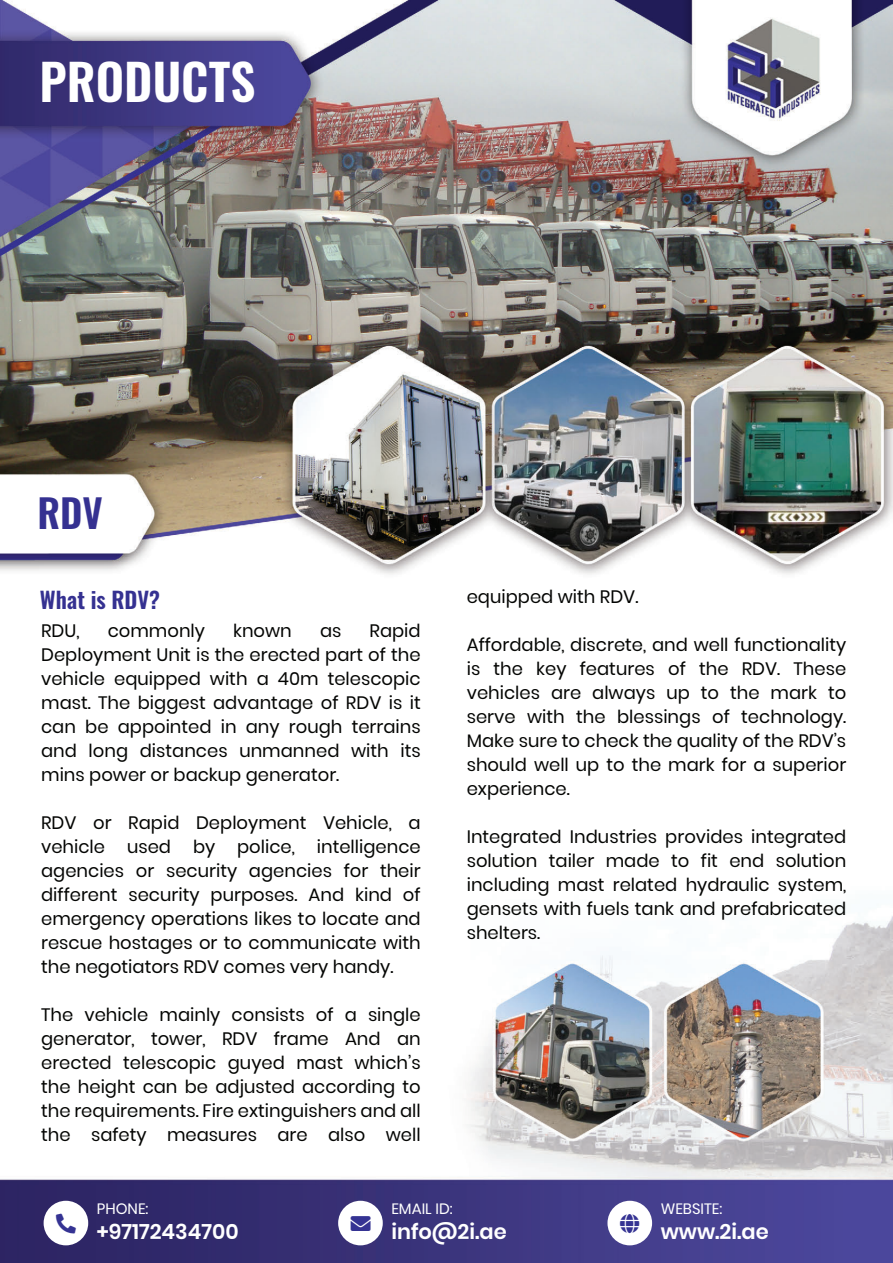
<style>
.page{position:relative;width:893px;height:1263px;background:#fff}
.page>*{position:absolute;margin:0;border:0;box-sizing:border-box;transform-origin:0 0}
.t1{font:600 49.5px "Oswald";color:#fff}
.t2{font:600 39px "Oswald";color:#353191}
.t3{font:600 22.5px "Oswald";color:#353191}
.t4{font:600 21px "Poppins";color:#fff}
.t5{font:18px/24px "Poppins";color:#040503;text-align:justify}
.t6{font:15px "Poppins";color:#fff}
</style>
<div class="page">
<img style="left:0;top:0;width:893px;height:1263px">
<div style="left:44px;top:1201px;width:44px;height:44px;background:#fff;border-radius:50%"></div>
<div style="left:338px;top:1201px;width:45px;height:44px;background:#fff;border-radius:50%"></div>
<div style="left:607px;top:1201px;width:45px;height:44px;background:#fff;border-radius:50%"></div>
<p class="t1" style="left:40px;top:38px;width:217px">PRODUCTS</p>
<p class="t2" style="left:37px;top:478px;width:67px">RDV</p>
<p class="t3" style="left:40px;top:580px;width:122px">What is RDV?</p>
<p class="t5" style="left:41px;top:619px;width:381px;text-indent:328px">Rapid Deployment Unit is the erected part of the vehicle equipped with a 40m telescopic mast. The biggest advantage of RDV is it can be appointed in any rough terrains and long distances unmanned with its mins power or backup generator.</p>
<p class="t5" style="left:41px;top:811px;width:381px">RDV or Rapid Deployment Vehicle, a vehicle used by police, intelligence agencies or security agencies for their different security purposes. And kind of emergency operations likes to locate and rescue hostages or to communicate with the negotiators RDV comes very handy.</p>
<p class="t5" style="left:41px;top:1003px;width:381px">The vehicle mainly consists of a single generator, tower, RDV frame And an erected telescopic guyed mast which’s the height can be adjusted according to the requirements. Fire extinguishers and all the safety measures are also well</p>
<p class="t5" style="left:41px;top:619px;width:40px">RDU,</p>
<p class="t5" style="left:108px;top:619px;width:99px">commonly</p>
<p class="t5" style="left:233px;top:619px;width:60px">known</p>
<p class="t5" style="left:320px;top:619px;width:23px">as</p>
<p class="t5" style="left:467px;top:585px;width:173px">equipped with RDV.</p>
<p class="t5" style="left:467px;top:633px;width:381px">Affordable, discrete, and well functionality is the key features of the RDV. These vehicles are always up to the mark to serve with the blessings of technology.<br>Make sure to check the quality of the RDV’s should well up to the mark for a superior experience.</p>
<p class="t5" style="left:467px;top:825px;width:381px">Integrated Industries provides integrated solution tailer made to fit end solution including mast related hydraulic system, gensets with fuels tank and prefabricated shelters.</p>
<p class="t6" style="left:97px;top:1200px;width:53px">PHONE:</p>
<p class="t4" style="left:97px;top:1219px;width:143px">+97172434700</p>
<p class="t6" style="left:391px;top:1200px;width:63px">EMAIL ID:</p>
<p class="t4" style="left:391px;top:1219px;width:117px">info@2i.ae</p>
<p class="t6" style="left:661px;top:1200px;width:63px">WEBSITE:</p>
<p class="t4" style="left:661px;top:1219px;width:110px">www.2i.ae</p>
</div>
